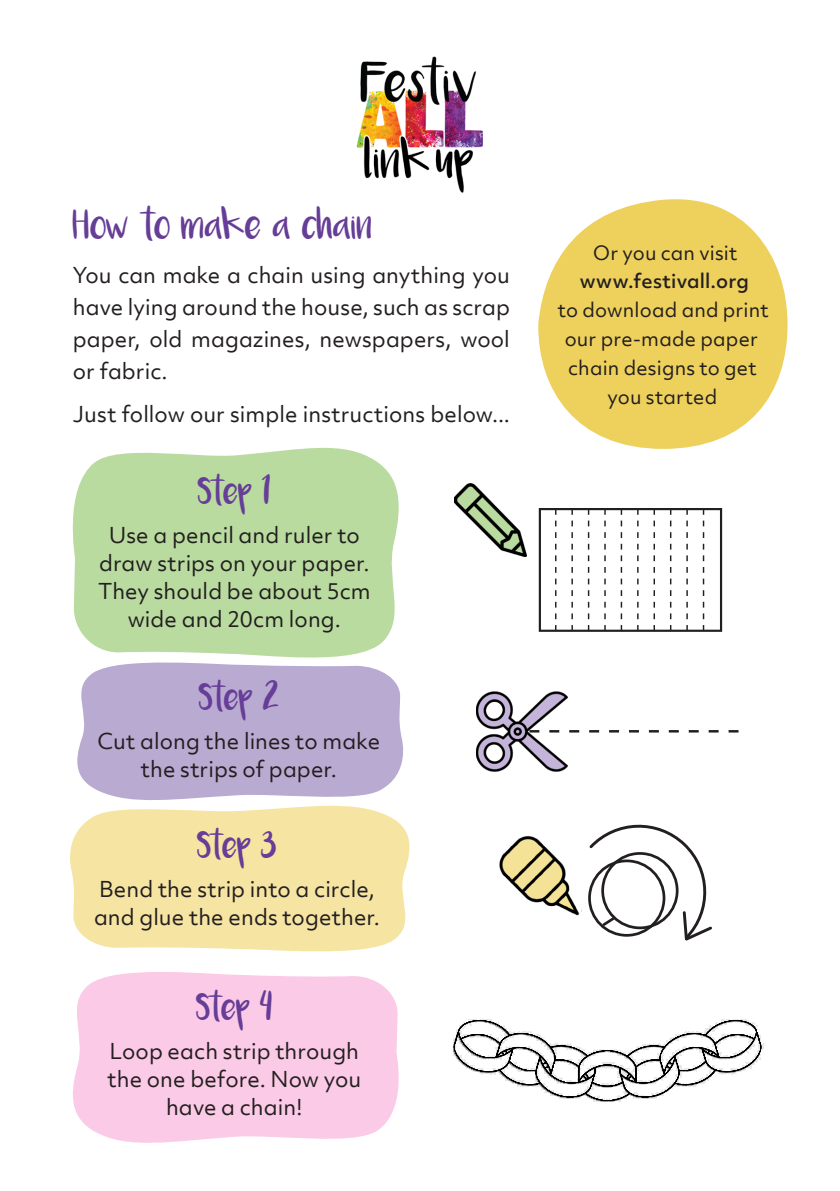
<style>
.page{position:relative;width:840px;height:1191px;background:#fff}
.page>*{position:absolute;margin:0;border:0;box-sizing:border-box;transform-origin:0 0}
.t1{font:22px "Luna";letter-spacing:-.02em;color:#663d97}
.t2{font:21px/28px "Objektiv Mk 2";letter-spacing:.005em;color:#231f20;text-align:center}
.t3{font:20px "Luna";letter-spacing:-.085em;color:#663d97}
.t4{font:19px/28.8px "Objektiv Mk 2";letter-spacing:.01em;color:#231f20;text-align:center}
.s1{font-weight:500}
</style>
<div class="page">
<svg style="left:538px;top:199px;width:249px;height:250px;fill:#eed15c"></svg>
<img style="left:499px;top:836px;width:81px;height:80px">
<svg style="left:588px;top:824px;width:124px;height:117px"></svg>
<img style="left:453px;top:1019px;width:311px;height:83px">
<img style="left:454px;top:484px;width:72px;height:72px">
<div style="left:538px;top:508px;width:183px;height:124px;border:2px solid #231f20"></div>
<svg style="left:702px;top:509px;width:1px;height:122px"></svg>
<svg style="left:686px;top:509px;width:1px;height:122px"></svg>
<svg style="left:669px;top:509px;width:2px;height:122px"></svg>
<svg style="left:653px;top:509px;width:1px;height:122px"></svg>
<svg style="left:636px;top:509px;width:2px;height:122px"></svg>
<svg style="left:620px;top:509px;width:1px;height:122px"></svg>
<svg style="left:604px;top:509px;width:1px;height:122px"></svg>
<svg style="left:587px;top:509px;width:2px;height:122px"></svg>
<svg style="left:571px;top:509px;width:1px;height:122px"></svg>
<svg style="left:554px;top:509px;width:2px;height:122px"></svg>
<img style="left:476px;top:691px;width:91px;height:81px">
<svg style="left:529px;top:730px;width:209px;height:2px"></svg>
<svg style="left:72px;top:447px;width:327px;height:209px;background:#bedda6"></svg>
<svg style="left:77px;top:656px;width:326px;height:144px;background:#c1b4d7"></svg>
<svg style="left:70px;top:805px;width:340px;height:147px;background:#f5e6aa"></svg>
<svg style="left:73px;top:972px;width:326px;height:171px;background:#fbcee8"></svg>
<img style="left:356px;top:56px;width:127px;height:137px">
<p class="t1" style="left:73px;top:219px;width:301px">How to make a chain</p>
<p class="t2" style="left:73px;top:259px;width:438px;line-height:32px;text-align:justify">You can make a chain using anything you have lying around the house, such as scrap paper, old magazines, newspapers, wool or fabric.</p>
<p class="t2" style="left:73px;top:400px;width:438px">Just follow our simple instructions below...</p>
<p class="t3" style="left:198px;top:485px;width:74px">Step 1</p>
<p class="t2" style="left:98px;top:521px;width:274px">Use a pencil and ruler to draw strips on your paper.<br>They should be about 5cm wide and 20cm long.</p>
<p class="t3" style="left:199px;top:691px;width:81px">Step 2</p>
<p class="t2" style="left:97px;top:727px;width:284px">Cut along the lines to make the strips of paper.</p>
<p class="t3" style="left:197px;top:839px;width:81px">Step 3</p>
<p class="t2" style="left:94px;top:875px;width:287px;text-align:left">Bend the strip into a circle, and glue the ends together.</p>
<p class="t3" style="left:196px;top:1001px;width:78px">Step 4</p>
<p class="t2" style="left:107px;top:1037px;width:255px">Loop each strip through the one before. Now you have a chain!</p>
<p class="t4" style="left:557px;top:238px;width:212px">Or you can visit <span class="s1">www.festivall.org<br></span>to download and print our pre-made paper chain designs to get you started</p>
</div>
